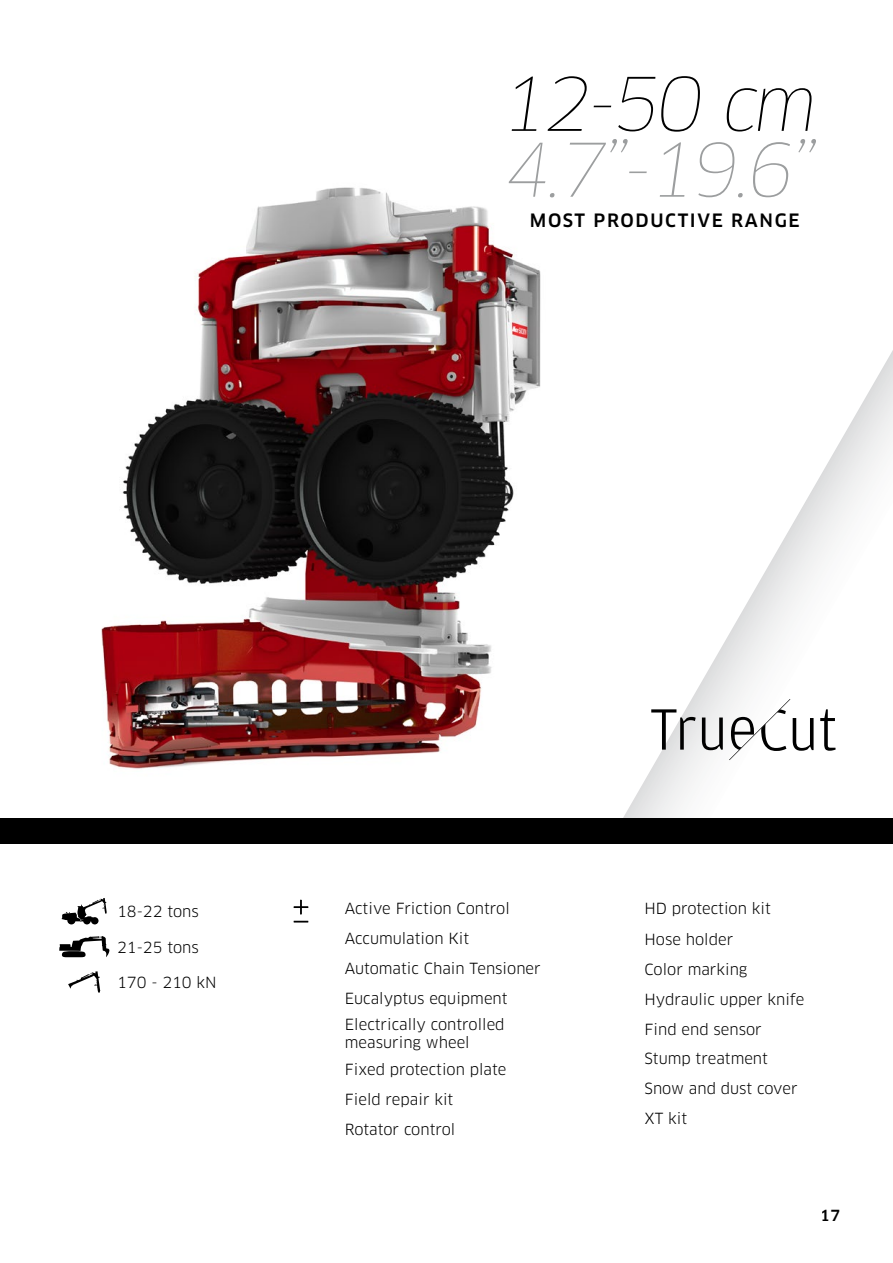
<style>
.page{position:relative;width:893px;height:1263px;background:#fff}
.page>*{position:absolute;margin:0;border:0;box-sizing:border-box;transform-origin:0 0}
.t1{font:italic 100 72px "Clan Pro";color:#9c9e9f}
.t2{font:italic 100 72px "Clan Pro";color:#000}
.t3{font:500 18px "Clan Pro";letter-spacing:.09em;color:#000}
.t4{font:15px/30px "Clan Pro";color:#000}
.t5{font:500 15px "Clan Pro";color:#000}
</style>
<div class="page">
<img style="left:642px;top:350px;width:251px;height:468px">
<div style="left:0;top:818px;width:893px;height:26px;background:#000"></div>
<svg style="left:651px;top:709px;width:45px;height:41px"></svg>
<svg style="left:702px;top:717px;width:21px;height:33px"></svg>
<svg style="left:820px;top:709px;width:16px;height:42px"></svg>
<svg style="left:729px;top:699px;width:84px;height:61px"></svg>
<img style="left:101px;top:187px;width:541px;height:631px">
<svg style="left:62px;top:898px;width:45px;height:26px"></svg>
<svg style="left:59px;top:936px;width:50px;height:21px"></svg>
<svg style="left:68px;top:971px;width:33px;height:22px"></svg>
<svg style="left:294px;top:900px;width:14px;height:14px"></svg>
<svg style="left:294px;top:921px;width:14px;height:1px"></svg>
<h1 class="t2" style="left:501px;top:61px;width:318px">12-50 cm</h1>
<h1 class="t1" style="left:504px;top:127px;width:315px">4.7”-19.6’’</h1>
<p class="t3" style="left:530px;top:210px;width:271px">MOST PRODUCTIVE RANGE</p>
<p class="t4" style="left:117px;top:896px;width:83px">18-22 tons</p>
<p class="t4" style="left:117px;top:932px;width:83px">21-25 tons</p>
<p class="t4" style="left:117px;top:967px;width:101px">170 - 210 kN</p>
<p class="t4" style="left:345px;top:894px;width:197px">Active Friction Control<br>Accumulation Kit<br>Automatic Chain Tensioner<br>Eucalyptus equipment</p>
<p class="t4" style="left:345px;top:1016px;width:161px;line-height:18px">Electrically controlled measuring wheel</p>
<p class="t4" style="left:345px;top:1055px;width:163px">Fixed protection plate<br>Field repair kit<br>Rotator control</p>
<p class="t4" style="left:645px;top:894px;width:161px">HD protection kit<br>Hose holder<br>Color marking<br>Hydraulic upper knife<br>Find end sensor<br>Stump treatment<br>Snow and dust cover<br>XT kit</p>
<p class="t5" style="left:821px;top:1206px;width:21px">17</p>
</div>
